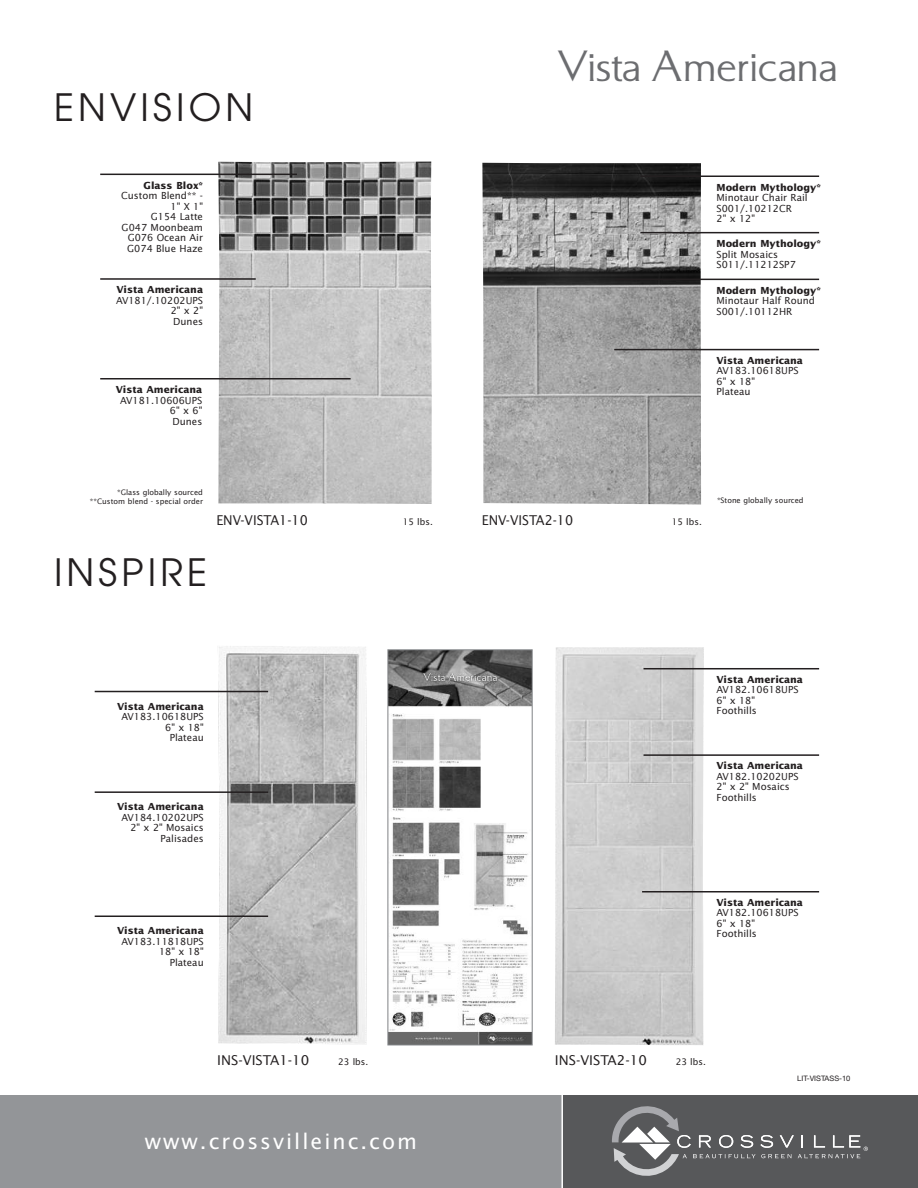
<style>
.page{position:relative;width:918px;height:1188px;background:#fff}
.page>*{position:absolute;margin:0;border:0;box-sizing:border-box;transform-origin:0 0}
.t1{font:43.5px "Sousanna";letter-spacing:.025em;color:#6c6d70}
.t2{font:37.5px "Avant Garde";letter-spacing:.11em;color:#231f20}
.t3{font:21.3px "Lucida Grande";letter-spacing:.095em;color:#fff}
.t4{font:13.5px "Lucida Sans";color:#231f20;scale:.95 1}
.t5{font:13.5px "Lucida Sans";color:#231f20}
.t6{font:9.75px/10.5px "Lucida Sans";color:#231f20}
.t7{font:700 9.75px "Lucida Sans";color:#231f20}
.t8{font:9px "Lucida Sans";color:#231f20}
.t9{font:7.5px/9px "Lucida Sans";color:#231f20;text-align:right}
.t10{font:7.5px "Helvetica Neue";color:#231f20}
</style>
<div class="page">
<div style="left:0;top:1095px;width:918px;height:93px;background:#939598"></div>
<div style="left:562px;top:1095px;width:356px;height:93px;background:#57585a"></div>
<hr style="left:561px;top:1095px;width:2px;height:93px;background:#fff">
<svg style="left:612px;top:1106px;width:256px;height:70px"></svg>
<img style="left:218px;top:162px;width:214px;height:342px">
<img style="left:482px;top:163px;width:219px;height:341px">
<img style="left:218px;top:646px;width:149px;height:398px">
<img style="left:555px;top:647px;width:149px;height:398px">
<img style="left:390px;top:651px;width:141px;height:392px">
<div style="left:388px;top:649px;width:145px;height:396px;border:1px solid #808285"></div>
<hr style="left:640px;top:176px;width:179px;height:1px;background:#231f20">
<hr style="left:640px;top:232px;width:179px;height:1px;background:#231f20">
<hr style="left:616px;top:279px;width:203px;height:1px;background:#231f20">
<hr style="left:614px;top:349px;width:205px;height:1px;background:#231f20">
<hr style="left:644px;top:668px;width:175px;height:1px;background:#231f20">
<hr style="left:644px;top:754px;width:175px;height:2px;background:#231f20">
<hr style="left:642px;top:891px;width:177px;height:1px;background:#231f20">
<hr style="left:100px;top:174px;width:197px;height:1px;background:#231f20">
<hr style="left:100px;top:278px;width:156px;height:2px;background:#231f20">
<hr style="left:100px;top:378px;width:251px;height:2px;background:#231f20">
<hr style="left:95px;top:916px;width:173px;height:1px;background:#231f20">
<hr style="left:95px;top:691px;width:173px;height:1px;background:#231f20">
<hr style="left:95px;top:791px;width:173px;height:2px;background:#231f20">
<h2 class="t2" style="left:54px;top:93px;width:201px">ENVISION</h2>
<p class="t7" style="left:144px;top:181px;width:61px">Glass Blox*</p>
<p class="t6" style="left:121px;top:191px;width:83px;text-align:right">Custom Blend** -<br>1" X 1"<br>G154 Latte<br>G047 Moonbeam<br>G076 Ocean Air<br>G074 Blue Haze</p>
<p class="t7" style="left:117px;top:286px;width:88px">Vista Americana</p>
<p class="t6" style="left:171px;top:296px;width:34px;text-align:justify;text-indent:-55px">AV181/.10202UPS 2" x 2" Dunes</p>
<p class="t7" style="left:116px;top:386px;width:88px">Vista Americana</p>
<p class="t6" style="left:170px;top:396px;width:34px;text-align:justify;text-indent:-50px">AV181.10606UPS 6" x 6" Dunes</p>
<p class="t9" style="left:90px;top:488px;width:115px">*Glass globally sourced **Custom blend - special order</p>
<h1 class="t1" style="left:557px;top:51px;width:282px">Vista Americana</h1>
<p class="t7" style="left:717px;top:183px;width:106px">Modern Mythology*</p>
<p class="t6" style="left:717px;top:193px;width:93px">Minotaur Chair Rail<br>S001/.10212CR<br>2" x 12"</p>
<p class="t7" style="left:717px;top:240px;width:106px">Modern Mythology*</p>
<p class="t6" style="left:717px;top:250px;width:81px">Split Mosaics<br>S011/.11212SP7</p>
<p class="t7" style="left:717px;top:286px;width:106px">Modern Mythology*</p>
<p class="t6" style="left:717px;top:296px;width:100px">Minotaur Half Round<br>S001/.10112HR</p>
<p class="t7" style="left:717px;top:356px;width:88px">Vista Americana</p>
<p class="t6" style="left:717px;top:366px;width:84px">AV183.10618UPS<br>6" x 18"<br>Plateau</p>
<p class="t9" style="left:717px;top:497px;width:88px">*Stone globally sourced</p>
<h3 class="t4" style="left:216px;top:515px;width:98px">ENV-VISTA1-10</h3>
<p class="t8" style="left:403px;top:518px;width:32px">15 lbs.</p>
<h3 class="t4" style="left:482px;top:515px;width:98px">ENV-VISTA2-10</h3>
<p class="t8" style="left:672px;top:518px;width:32px">15 lbs.</p>
<h2 class="t2" style="left:54px;top:558px;width:155px">INSPIRE</h2>
<p class="t7" style="left:117px;top:702px;width:88px">Vista Americana</p>
<p class="t6" style="left:122px;top:712px;width:84px;text-align:right">AV183.10618UPS<br>6" x 18"<br>Plateau</p>
<p class="t7" style="left:117px;top:803px;width:88px">Vista Americana</p>
<p class="t6" style="left:122px;top:813px;width:84px;text-align:right">AV184.10202UPS<br>2" x 2" Mosaics<br>Palisades</p>
<p class="t7" style="left:117px;top:927px;width:88px">Vista Americana</p>
<p class="t6" style="left:122px;top:937px;width:84px;text-align:right">AV183.11818UPS<br>18" x 18"<br>Plateau</p>
<p class="t7" style="left:717px;top:675px;width:88px">Vista Americana</p>
<p class="t6" style="left:717px;top:685px;width:84px">AV182.10618UPS<br>6" x 18"<br>Foothills</p>
<p class="t7" style="left:717px;top:762px;width:88px">Vista Americana</p>
<p class="t6" style="left:717px;top:772px;width:84px">AV182.10202UPS<br>2" x 2" Mosaics<br>Foothills</p>
<p class="t7" style="left:717px;top:898px;width:88px">Vista Americana</p>
<p class="t6" style="left:717px;top:908px;width:84px">AV182.10618UPS<br>6" x 18"<br>Foothills</p>
<h3 class="t5" style="left:217px;top:1054px;width:94px">INS-VISTA1-10</h3>
<p class="t8" style="left:338px;top:1058px;width:32px">23 lbs.</p>
<h3 class="t5" style="left:555px;top:1054px;width:94px">INS-VISTA2-10</h3>
<p class="t8" style="left:676px;top:1058px;width:32px">23 lbs.</p>
<h3 class="t3" style="left:145px;top:1129px;width:274px">www.crossvilleinc.com</h3>
<p class="t10" style="left:797px;top:1076px;width:55px">LIT-VISTASS-10</p>
</div>
